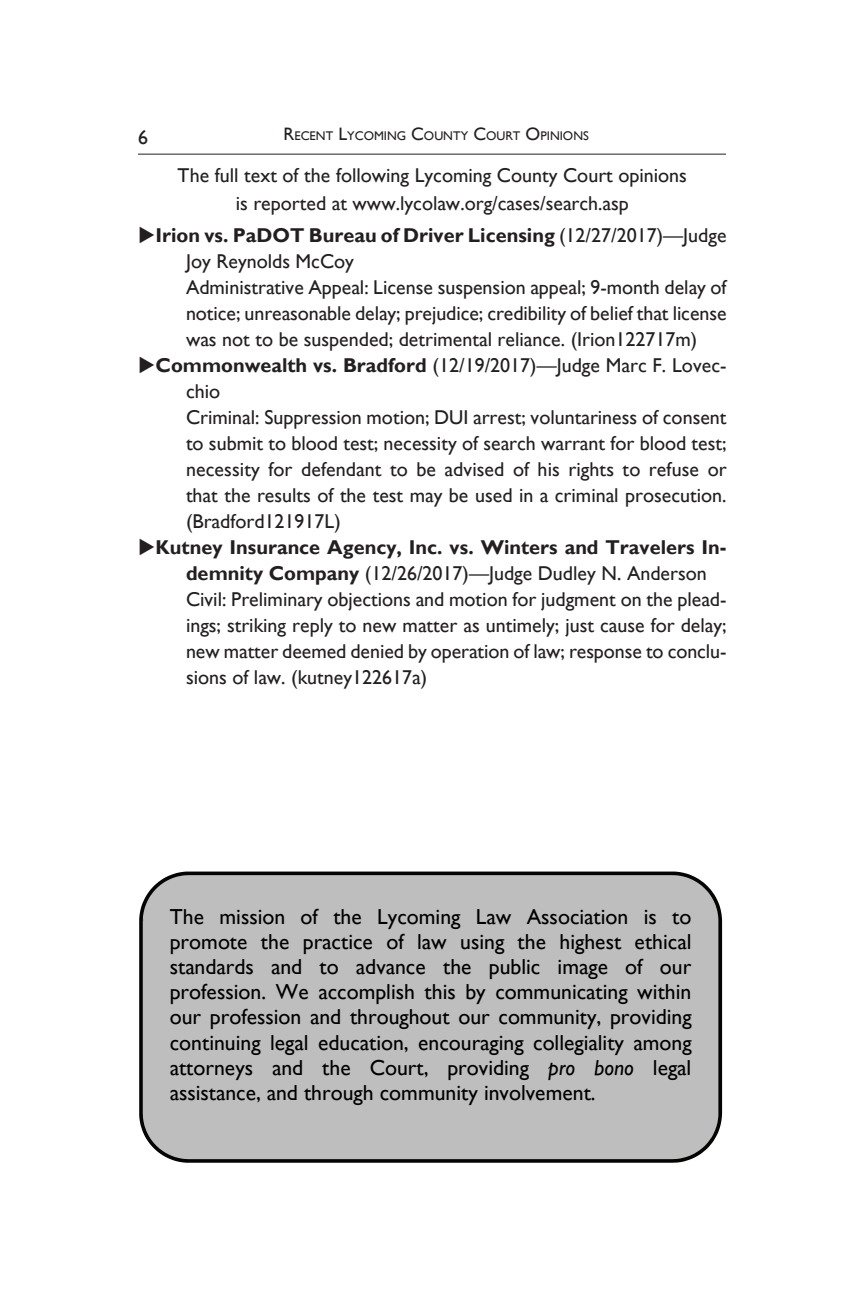
<style>
.page{position:relative;width:864px;height:1296px;background:#fff}
.page>*{position:absolute;margin:0;border:0;box-sizing:border-box;transform-origin:0 0}
.t1{font:21.8px/25.2px "Gill Sans";color:#000;text-align:justify}
.Summaries{font:20px/26px "Gill Sans";color:#231f20}
.t2{font:12.6px "Gill Sans";color:#231f20}
.s1{font-size:18px}
.s2{font-weight:700}
.s3{font-style:italic}
</style>
<div class="page">
<hr style="left:138px;top:154px;width:588px;height:1px;background:#231f20">
<div style="left:139px;top:872px;width:583px;height:291px;background:#bebebe"></div>
<p class="Summaries" style="left:138px;top:124px;width:11px">6</p>
<p class="t2" style="left:284px;top:128px;width:307px"><span class="s1">R</span>ECENT <span class="s1">L</span>YCOMING <span class="s1">C</span>OUNTY <span class="s1">C</span>OURT <span class="s1">O</span>PINIONS</p>
<p class="Summaries" style="left:178px;top:162px;width:511px">The full text of the following Lycoming County Court opinions</p>
<p class="Summaries" style="left:236px;top:190px;width:395px">is reported at www.lycolaw.org/cases/search.asp</p>
<p class="Summaries" style="left:186px;top:222px;width:542px;text-indent:-48px">◆<span class="s2">Irion vs. PaDOT Bureau of Driver Licensing</span> (12/27/2017)—Judge Joy Reynolds McCoy<br>Administrative Appeal: License suspension appeal; 9-month delay of notice; unreasonable delay; prejudice; credibility of belief that license was not to be suspended; detrimental reliance. (Irion122717m)</p>
<p class="Summaries" style="left:186px;top:352px;width:542px;text-indent:-48px">◆<span class="s2">Commonwealth vs. Bradford</span> (12/19/2017)—Judge Marc F. Lovec&shy;chio<br>Criminal: Suppression motion; DUI arrest; voluntariness of consent to submit to blood test; necessity of search warrant for blood test; necessity for defendant to be advised of his rights to refuse or that the results of the test may be used in a criminal prosecution. (Bradford121917L)</p>
<p class="Summaries" style="left:186px;top:534px;width:542px;text-indent:-48px">◆<span class="s2">Kutney Insurance Agency, Inc. vs. Winters and Travelers In&shy;demnity Company</span> (12/26/2017)—Judge Dudley N. Anderson Civil: Preliminary objections and motion for judgment on the plead&shy;ings; striking reply to new matter as untimely; just cause for delay; new matter deemed denied by operation of law; response to conclu&shy;sions of law. (kutney122617a)</p>
<p class="t1" style="left:170px;top:904px;width:523px">The mission of the Lycoming Law Association is to promote the practice of law using the highest ethical standards and to advance the public image of our profession. We accomplish this by communicating within our profession and throughout our community, providing continuing legal education, encouraging collegiality among attorneys and the Court, providing <span class="s3">pro bono</span> legal assistance, and through community involvement.</p>
</div>
